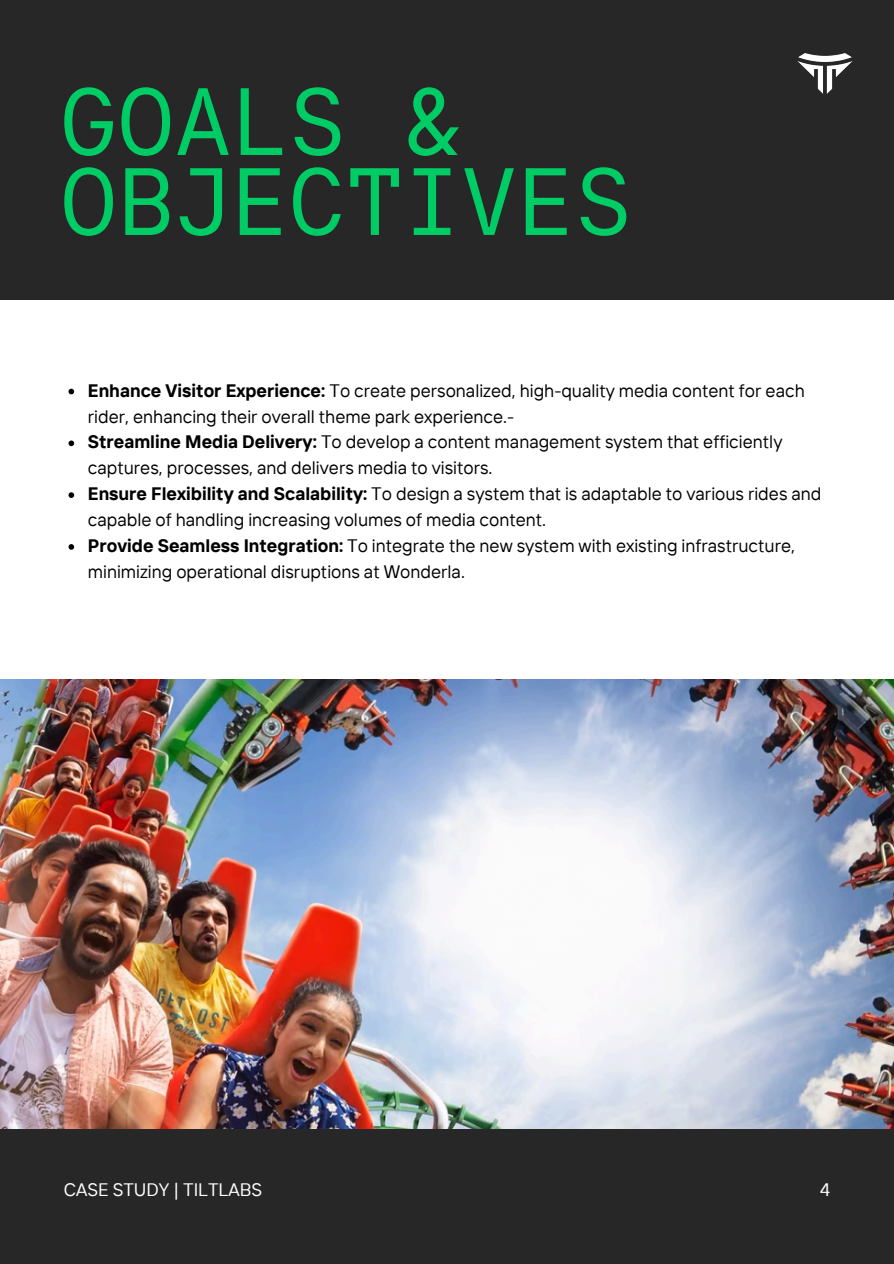
<style>
.page{position:relative;width:894px;height:1264px;background:#fff}
.page>*{position:absolute;margin:0;border:0;box-sizing:border-box;transform-origin:0 0}
.t1{font:95.25px/79.9px "TT Interphases Mono";color:#0c6}
.t2{font:18px/26px "TT Interphases";color:#000}
.t3{font:18px "TT Interphases";color:#fff}
.s1{font-weight:700}
</style>
<div class="page">
<div style="left:0;top:0;width:893px;height:1263px;background:#272727"></div>
<div style="left:0;top:300px;width:893px;height:829px;background:#fff"></div>
<img style="left:797px;top:53px;width:56px;height:41px">
<svg style="left:68px;top:389px;width:6px;height:5px"></svg>
<svg style="left:68px;top:440px;width:6px;height:6px"></svg>
<svg style="left:68px;top:492px;width:6px;height:6px"></svg>
<svg style="left:68px;top:544px;width:6px;height:5px"></svg>
<img style="left:0;top:679px;width:893px;height:449px">
<p class="t1" style="left:60px;top:81px;width:573px">GOALS &amp;<br>OBJECTIVES</p>
<p class="t2" style="left:88px;top:377px;width:718px"><span class="s1">Enhance Visitor Experience:</span> To create personalized, high-quality media content for each rider, enhancing their overall theme park experience.-</p>
<p class="t2" style="left:88px;top:428px;width:696px"><span class="s1">Streamline Media Delivery:</span> To develop a content management system that efficiently captures, processes, and delivers media to visitors.</p>
<p class="t2" style="left:88px;top:480px;width:734px"><span class="s1">Ensure Flexibility and Scalability:</span> To design a system that is adaptable to various rides and capable of handling increasing volumes of media content.</p>
<p class="t2" style="left:88px;top:532px;width:708px"><span class="s1">Provide Seamless Integration:</span> To integrate the new system with existing infrastructure, minimizing operational disruptions at Wonderla.</p>
<h2 class="t3" style="left:64px;top:1178px;width:200px">CASE STUDY | TILTLABS</h2>
<p class="t3" style="left:819px;top:1178px;width:11px">4</p>
</div>
